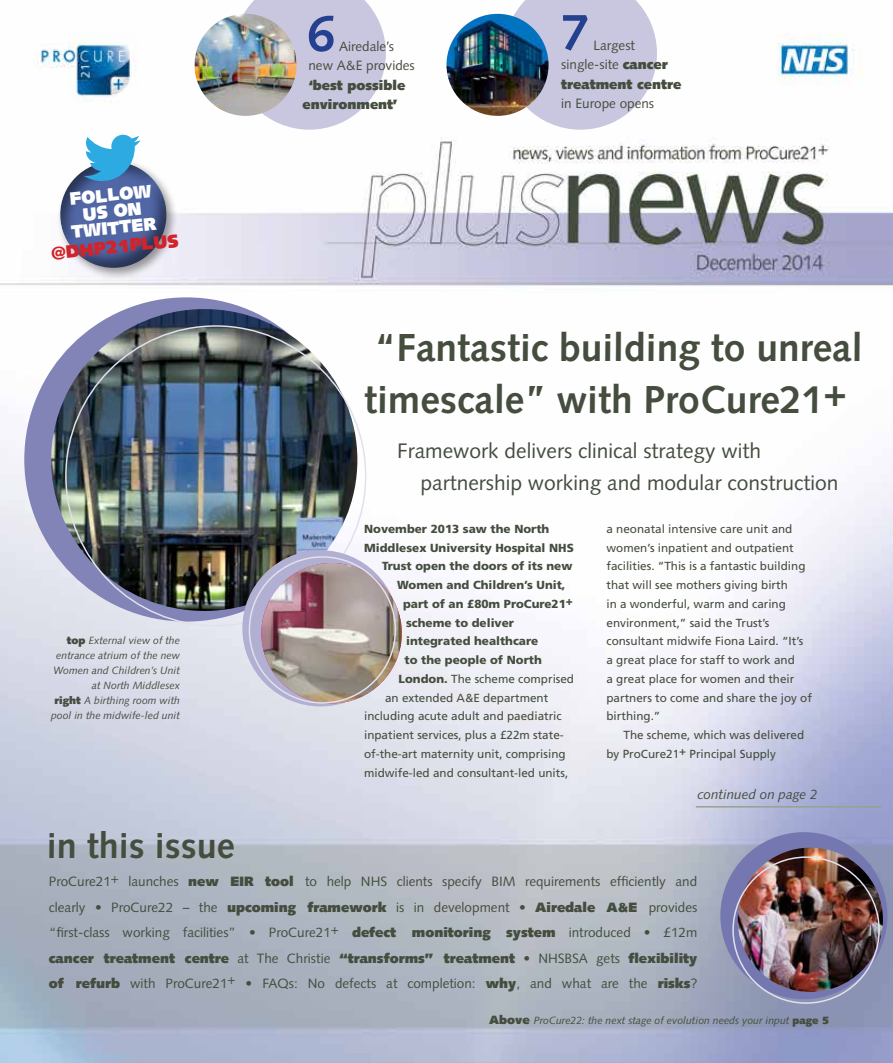
<style>
.page{position:relative;width:893px;height:1063px;background:#fff}
.page>*{position:absolute;margin:0;border:0;box-sizing:border-box;transform-origin:0 0}
.t1{font:700 51px "Syntax LT Std";color:#25408f}
.t2{font:700 39px/52.5px "Syntax LT Std";color:#444d3e}
.t3{font:700 36px "Syntax LT Std";color:#444d3e}
.t4{font:21px/31.5px "Syntax LT Std";color:#444d3e}
.t5{font:900 18px/16.5px "Syntax LT Std";color:#fff;text-align:center}
.t6{font:900 18px "Syntax LT Std";color:#d2232a}
.t7{font:13.5px/25.5px "Syntax LT Std";color:#444d3e;text-align:justify}
.t8{font:900 13.5px/19.5px "Syntax LT Std";color:#444d3e;text-align:center}
.t9{font:italic 13.5px "Syntax LT Std";color:#444d3e}
.t10{font:11.7px/18.8px "Frutiger LT Std";color:#444d3e}
.t11{font:900 11.7px "Frutiger LT Std";color:#444d3e}
.t12{font:italic 10.5px/15px "Syntax LT Std";color:#444d3e;text-align:right}
.s1{font-weight:900;font-style:normal}
.s2{font-weight:400}
.s3{font-weight:900}
.s4{font-weight:900;font-style:normal;font-size:12px}
</style>
<div class="page">
<img style="left:0;top:13px;width:893px;height:1050px">
<hr style="left:696px;top:806px;width:185px;height:2px;background:#98a094">
<svg style="left:233px;top:0;width:153px;height:130px"></svg>
<svg style="left:504px;top:0;width:153px;height:130px"></svg>
<img style="left:195px;top:14px;width:102px;height:102px;border-radius:51px">
<div style="left:24px;top:297px;width:325px;height:325px;background:#8283b7;border-radius:50%"></div>
<img style="left:51px;top:309px;width:306px;height:302px">
<svg style="left:242px;top:550px;width:157px;height:156px;background:#b5b3d3"></svg>
<img style="left:261px;top:563px;width:141px;height:140px;border-radius:70px">
<div style="left:56px;top:158px;width:123px;height:122px;background:#000;opacity:.4"></div>
<svg style="left:54px;top:135px;width:120px;height:140px"></svg>
<div style="left:720px;top:832px;width:167px;height:167px;background:#7578b0;border-radius:50%"></div>
<img style="left:738px;top:848px;width:145px;height:144px">
<img style="left:446px;top:14px;width:103px;height:102px;border-radius:51px">
<h3 class="t5" style="left:67px;top:191px;width:87px;rotate:-6deg">FOLLOW<br>US ON<br>TWITTER</h3>
<h3 class="t6" style="left:51px;top:243px;width:129px;rotate:-6deg">@DHP21PLUS</h3>
<p class="t12" style="left:51px;top:632px;width:130px"><span class="s1">top</span> External view of the entrance atrium of the new<br>Women and Children’s Unit at North Middlesex<br><span class="s1">right</span> A birthing room with pool in the midwife-led unit</p>
<h1 class="t1" style="left:307px;top:4px;width:30px">6</h1>
<p class="t7" style="left:308px;top:37px;width:108px;line-height:19.5px;text-indent:31px">Airedale’s new A&amp;E provides</p>
<p class="t8" style="left:302px;top:76px;width:104px">‘best possible environment’</p>
<h1 class="t1" style="left:561px;top:3px;width:30px">7</h1>
<p class="t8" style="left:561px;top:36px;width:121px;text-align:left;text-indent:32px"><span class="s2">Largest single-site</span> cancer treatment centre</p>
<p class="t7" style="left:561px;top:91px;width:94px">in Europe opens</p>
<h2 class="t2" style="left:364px;top:321px;width:500px">“Fantastic building to unreal timescale” with ProCure21+</h2>
<h3 class="t4" style="left:421px;top:435px;width:419px;text-indent:-23px">Framework delivers clinical strategy with partnership working and modular construction</h3>
<p class="t11" style="left:364px;top:522px;width:187px">November 2013 saw the North</p>
<p class="t11" style="left:364px;top:540px;width:211px">Middlesex University Hospital NHS</p>
<p class="t11" style="left:382px;top:559px;width:192px">Trust open the doors of its new</p>
<p class="t11" style="left:397px;top:578px;width:170px">Women and Children’s Unit,</p>
<p class="t11" style="left:403px;top:597px;width:171px">part of an £80m ProCure21+</p>
<p class="t11" style="left:406px;top:615px;width:109px">scheme to deliver</p>
<p class="t11" style="left:406px;top:634px;width:134px">integrated healthcare</p>
<p class="t11" style="left:405px;top:653px;width:139px">to the people of North</p>
<p class="t10" style="left:399px;top:669px;width:177px"><span class="s3">London.</span> The scheme comprised</p>
<p class="t10" style="left:385px;top:688px;width:165px">an extended A&amp;E department</p>
<p class="t10" style="left:364px;top:707px;width:199px">including acute adult and paediatric</p>
<p class="t10" style="left:364px;top:726px;width:201px">inpatient services, plus a £22m state-</p>
<p class="t10" style="left:364px;top:745px;width:203px">of-the-art maternity unit, comprising</p>
<p class="t10" style="left:364px;top:763px;width:206px">midwife-led and consultant-led units,</p>
<p class="t10" style="left:606px;top:520px;width:207px">a neonatal intensive care unit and women’s inpatient and outpatient facilities. “This is a fantastic building that will see mothers giving birth<br>in a wonderful, warm and caring environment,” said the Trust’s consultant midwife Fiona Laird. “It’s a great place for staff to work and<br>a great place for women and their partners to come and share the joy of birthing.”</p>
<p class="t10" style="left:606px;top:726px;width:199px;text-indent:17px">The scheme, which was delivered by ProCure21+ Principal Supply</p>
<p class="t9" style="left:698px;top:786px;width:122px">continued on page 2</p>
<h3 class="t3" style="left:47px;top:825px;width:189px">in this issue</h3>
<p class="t7" style="left:49px;top:869px;width:650px">ProCure21+ launches <span class="s3">new EIR tool</span> to help NHS clients specify BIM requirements efficiently and clearly • ProCure22 – the <span class="s3">upcoming framework</span> is in development • <span class="s3">Airedale A&amp;E</span> provides “first-class working facilities” • ProCure21+ <span class="s3">defect monitoring system</span> introduced • £12m <span class="s3">cancer treatment centre</span> at The Christie <span class="s3">“transforms” treatment</span> • NHSBSA gets <span class="s3">flexibility of refurb</span> with ProCure21+ • FAQs: No defects at completion: <span class="s3">why</span>, and what are the <span class="s3">risks</span>?</p>
<p class="t12" style="left:489px;top:1013px;width:341px"><span class="s4">Above</span> ProCure22: the next stage of evolution needs your input <span class="s1">page 5</span></p>
</div>
